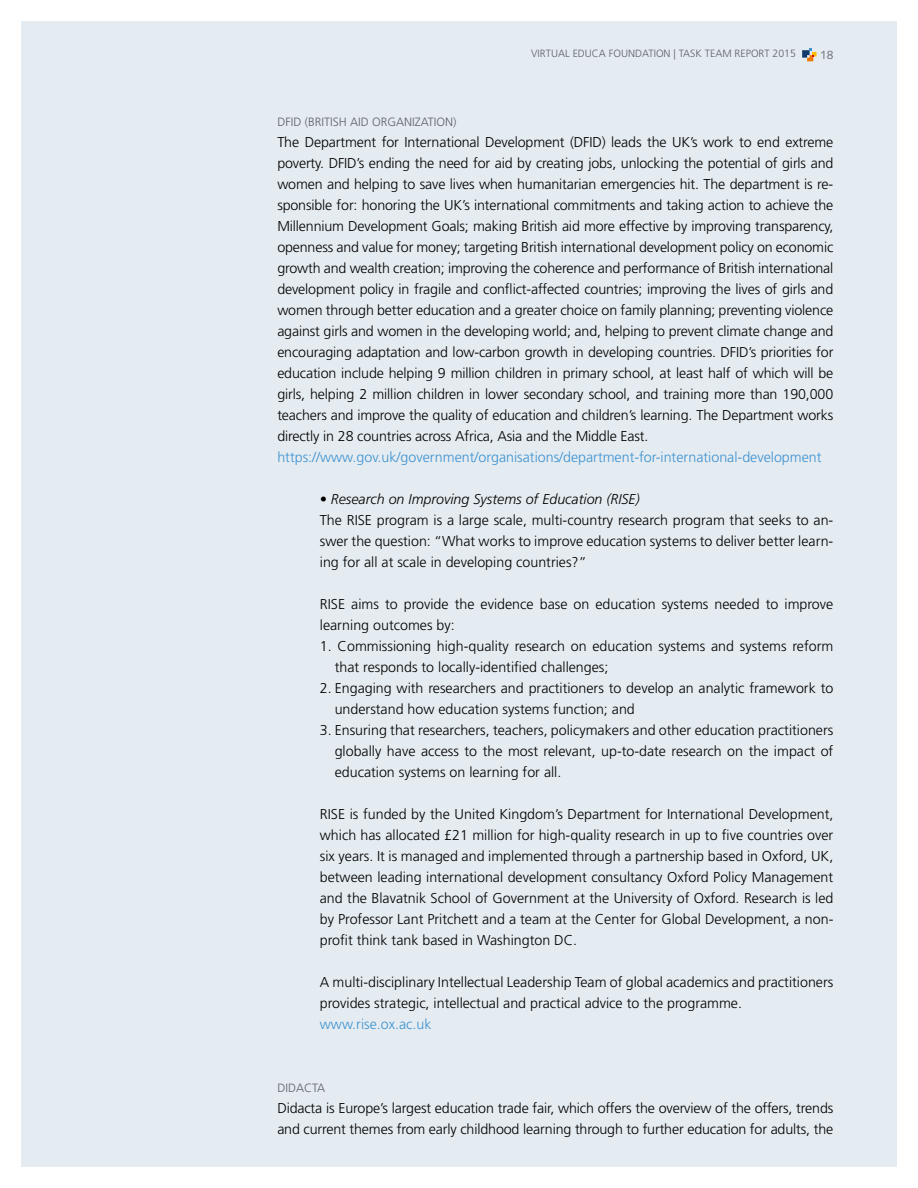
<style>
.page{position:relative;width:918px;height:1188px;background:#fff}
.page>*{position:absolute;margin:0;border:0;box-sizing:border-box;transform-origin:0 0}
.t1{font:300 14.25px/21px "Frutiger LT Std";color:#000}
.t2{font:300 14.25px "Frutiger LT Std";color:#3e92d0}
.t3{font:italic 300 14.25px "Frutiger LT Std";color:#000}
.t4{font:300 12px "Frutiger LT Std";color:#5b5f6c}
.t5{font:12px "Syntax LT Std";color:#6f717d}
.t6{font:300 10.5px "Frutiger LT Std";color:#5b5f6c}
</style>
<div class="page">
<div style="left:21px;top:21px;width:876px;height:1146px;background:#e5ecf1"></div>
<svg style="left:802px;top:48px;width:15px;height:13px"></svg>
<p class="t6" style="left:531px;top:48px;width:266px">Virtual Educa Foundation | Task Team Re port 2015</p>
<p class="t5" style="left:820px;top:47px;width:15px">18</p>
<p class="t4" style="left:277px;top:115px;width:181px">DFID (British Aid Organization)</p>
<p class="t1" style="left:277px;top:132px;width:558px;text-align:justify">The Department for International Development (DFID) leads the UK’s work to end extreme poverty. DFID’s ending the need for aid by creating jobs, unlocking the potential of girls and women and helping to save lives when humanitarian emergencies hit. The department is re&shy;sponsible for: honoring the UK’s international commitments and taking action to achieve the M illennium Development Goals; making British aid more effective by improving transparency, openness and value for money; targeting British international development policy on economic growth and wealth creation; improving the coherence and performance of British international development policy in fragile and conflict-affected countries; improving the lives of girls and women through better education and a greater choice on family planning; preventing violence against girls and women in the developing world; and, helping to prevent climate change and encouraging adaptation and low-carbon growth in developing countries. DFID’s priorities for education include helping 9 million children in primary school, at least half of which will be girls, helping 2 million children in lower secondary school, and training more than 190,000 teachers and improve the quality of education and children’s learning. The Department works directly in 28 countries across Africa, Asia and the M iddle East.</p>
<p class="t2" style="left:277px;top:449px;width:546px">https://www.gov.uk/government/organisations/department-for-international-development</p>
<p class="t3" style="left:320px;top:491px;width:321px">• Research on Improving Systems of Education (RISE)</p>
<p class="t1" style="left:320px;top:510px;width:515px;text-align:justify">The RIS E program is a large scale, multi-country research program that seeks to an&shy;swer the question: “What works to improve education systems to deliver better learn&shy;ing for all at scale in developing countries?”</p>
<p class="t1" style="left:320px;top:594px;width:515px">RIS E aims to provide the evidence base on education systems needed to improve learning outcomes by:</p>
<p class="t1" style="left:335px;top:636px;width:500px;text-indent:-15px">1. Commissioning high-quality research on education systems and systems reform that responds to locally-identified challenges;</p>
<p class="t1" style="left:335px;top:678px;width:500px;text-indent:-15px">2. Engaging with researchers and practitioners to develop an analytic framework to understand how education systems function; and</p>
<p class="t1" style="left:335px;top:720px;width:500px;text-align:justify;text-indent:-15px">3. Ensuring that researchers, teachers, policymakers and other education practitioners globally have access to the most relevant, up-to-date research on the impact of education systems on learning for all.</p>
<p class="t1" style="left:320px;top:804px;width:515px;text-align:justify">RISE is funded by the U nited Kingdom’s Department for International Development, which has allocated £21 million for high-quality research in up to five countries over six years. It is managed and implemented through a partnership based in Oxford, UK, between leading international development consultancy Oxford Policy Management and the Blavatnik School of Government at the U niversity of Oxford. Research is led by Professor Lant Pritchett and a team at the C enter for Global Development, a non&shy;profit think tank based in Washington DC .</p>
<p class="t1" style="left:320px;top:972px;width:515px">A multi-disciplinary Intellectual Leadership Team of global academics and practitioners provides strategic, intellectual and practical advice to the programme.</p>
<p class="t2" style="left:320px;top:1016px;width:113px">www.rise.ox.ac.uk</p>
<p class="t4" style="left:277px;top:1081px;width:49px">Didacta</p>
<p class="t1" style="left:277px;top:1098px;width:558px">Didacta is Europe’s largest education trade fair, which offers the overview of the offers, trends and current themes from early childhood learning through to further education for adults, the</p>
</div>
